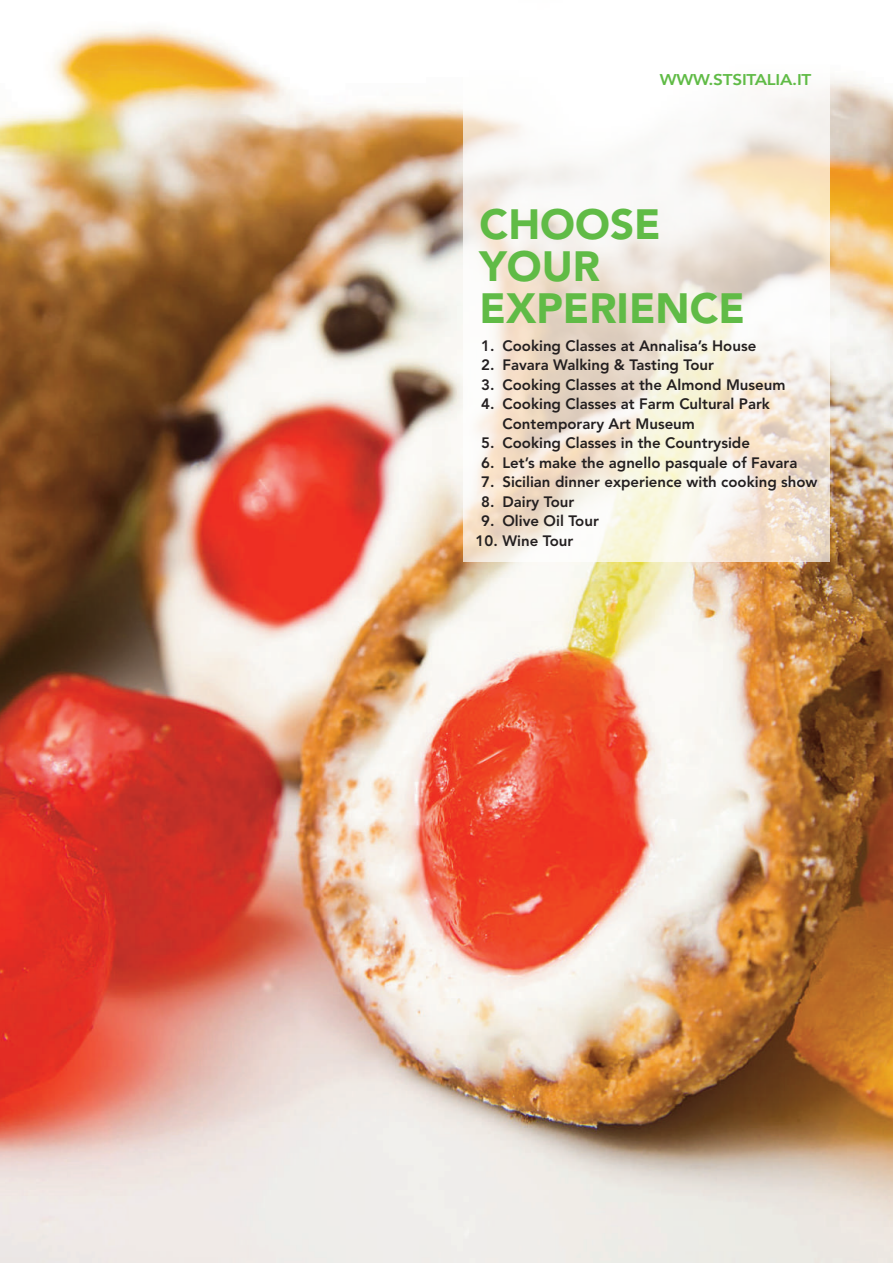
<style>
.page{position:relative;width:893px;height:1263px;background:#fff}
.page>*{position:absolute;margin:0;border:0;box-sizing:border-box;transform-origin:0 0}
.t1{font:900 42px/42px "Avenir";color:#60bb46}
.t2{font:800 15.45px "Avenir";letter-spacing:-.015em;color:#60bb46;scale:1.11 1}
.t3{font:800 15px/19.5px "Avenir";color:#231f20}
</style>
<div class="page">
<img style="left:0;top:27px;width:893px;height:1236px">
<div style="left:463px;top:0;width:366px;height:561px;background:#fff;opacity:.7"></div>
<p class="t2" style="left:660px;top:73px;width:138px">WWW.STSITALIA.IT</p>
<h1 class="t1" style="left:480px;top:207px;width:267px">CHOOSE<br>YOUR<br>EXPERIENCE</h1>
<p class="t3" style="left:481px;top:337px;width:277px">1. Cooking Classes at Annalisa’s House</p>
<p class="t3" style="left:481px;top:356px;width:234px">2. Favara Walking &amp; Tasting Tour</p>
<p class="t3" style="left:481px;top:376px;width:306px">3. Cooking Classes at the Almond Museum</p>
<p class="t3" style="left:502px;top:395px;width:269px;text-indent:-21px">4. Cooking Classes at Farm Cultural Park<br>Contemporary Art Museum</p>
<p class="t3" style="left:481px;top:434px;width:270px">5. Cooking Classes in the Countryside</p>
<p class="t3" style="left:481px;top:454px;width:318px">6. Let’s make the agnello pasquale of Favara</p>
<p class="t3" style="left:481px;top:473px;width:338px">7. Sicilian dinner experience with cooking show</p>
<p class="t3" style="left:481px;top:493px;width:95px">8. Dairy Tour</p>
<p class="t3" style="left:481px;top:512px;width:119px">9. Olive Oil Tour</p>
<p class="t3" style="left:476px;top:532px;width:99px">10. Wine Tour</p>
</div>
